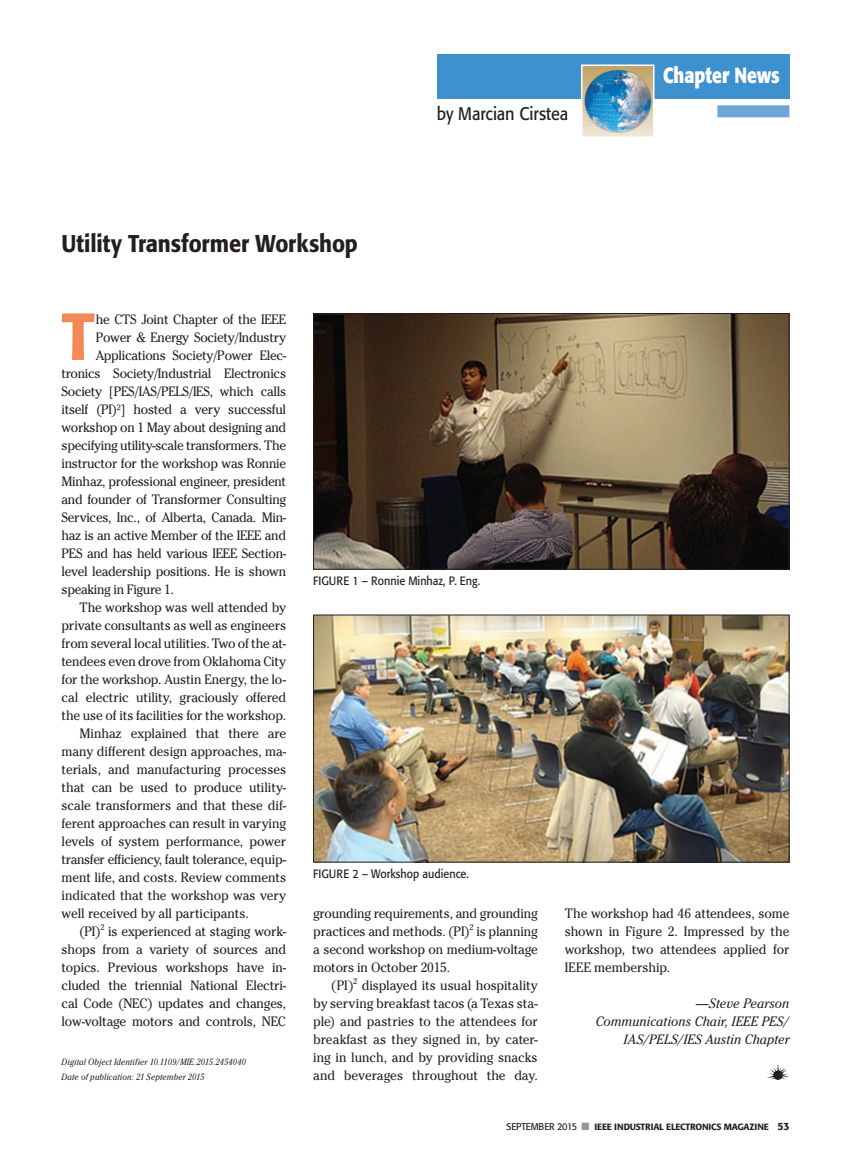
<style>
.page{position:relative;width:851px;height:1161px;background:#fff}
.page>*{position:absolute;margin:0;border:0;box-sizing:border-box;transform-origin:0 0}
.t1{font:500 65.85px "Formata";color:#f58956}
.t2{font:500 24px "Formata";letter-spacing:-.005em;color:#231f20;scale:.9 1}
.t3{font:700 21.75px "Formata";color:#fff;scale:.8 1}
.t4{font:18px "Formata";letter-spacing:-.005em;color:#231f20;scale:.9 1}
.t5{font:13.5px/18px "Cheltenham Std";letter-spacing:-.015em;color:#231f20;text-align:justify;scale:.95 1}
.t6{font:italic 13.5px/18px "Cheltenham Std";letter-spacing:.01em;color:#231f20;text-align:right;scale:.95 1}
.t7{font:12px "Formata";color:#231f20;scale:.9 1}
.t8{font:italic 9px/15px "Cheltenham Std";letter-spacing:.015em;color:#231f20;scale:.9 1}
.t9{font:500 9px "Formata";letter-spacing:-.02em;color:#231f20}
.s1{font-weight:400;font-size:9.75px}
.s2{color:#939598}
.s3{font-size:10.5px}
</style>
<div class="page">
<div style="left:436px;top:54px;width:353px;height:45px;background:#3d91ce"></div>
<div style="left:717px;top:105px;width:72px;height:12px;background:#6fa4d7"></div>
<img style="left:584px;top:67px;width:67px;height:68px">
<div style="left:581px;top:64px;width:73px;height:74px;border:2px solid #fff"></div>
<svg style="left:767px;top:1064px;width:22px;height:15px"></svg>
<img style="left:315px;top:315px;width:472px;height:253px">
<div style="left:313px;top:313px;width:476px;height:257px;border:1px solid #231f20"></div>
<img style="left:315px;top:617px;width:472px;height:243px">
<div style="left:313px;top:615px;width:476px;height:247px;border:1px solid #231f20"></div>
<h2 class="t2" style="left:62px;top:229px;width:331px">UTILITY TRANSFORMER WORKSHOP</h2>
<h3 class="t4" style="left:436px;top:102px;width:148px">by Marcian Cirstea</h3>
<h3 class="t3" style="left:663px;top:62px;width:147px">Chapter News</h3>
<h1 class="t1" style="left:62px;top:296px;width:34px">T</h1>
<p class="t5" style="left:96px;top:310px;width:202px">he CTS Joint Chapter of the IEEE</p>
<p class="t5" style="left:96px;top:328px;width:202px">Power &amp; Energy Society/Industry</p>
<p class="t5" style="left:96px;top:346px;width:202px">Applications Society/Power Elec-</p>
<p class="t5" style="left:62px;top:364px;width:238px">tronics Society/Industrial Electronics</p>
<p class="t5" style="left:62px;top:382px;width:238px">Society [PES/IAS/PELS/IES, which calls</p>
<p class="t5" style="left:62px;top:400px;width:238px">itself (PI)²] hosted a very successful</p>
<p class="t5" style="left:62px;top:418px;width:238px">workshop on 1 May about designing and</p>
<p class="t5" style="left:62px;top:436px;width:238px">specifying utility-scale transformers. The</p>
<p class="t5" style="left:62px;top:454px;width:238px">instructor for the workshop was Ronnie</p>
<p class="t5" style="left:62px;top:472px;width:238px">Minhaz, professional engineer, president</p>
<p class="t5" style="left:62px;top:490px;width:238px">and founder of Transformer Consulting</p>
<p class="t5" style="left:62px;top:508px;width:238px">Services, Inc., of Alberta, Canada. Min-</p>
<p class="t5" style="left:62px;top:526px;width:238px">haz is an active Member of the IEEE and</p>
<p class="t5" style="left:62px;top:544px;width:238px">PES and has held various IEEE Section-</p>
<p class="t5" style="left:62px;top:562px;width:238px">level leadership positions. He is shown</p>
<p class="t5" style="left:62px;top:580px;width:120px">speaking in Figure 1.</p>
<p class="t5" style="left:79px;top:598px;width:219px">The workshop was well attended by</p>
<p class="t5" style="left:62px;top:616px;width:238px">private consultants as well as engineers</p>
<p class="t5" style="left:62px;top:634px;width:238px">from several local utilities. Two of the at-</p>
<p class="t5" style="left:62px;top:652px;width:238px">tendees even drove from Oklahoma City</p>
<p class="t5" style="left:62px;top:670px;width:238px">for the workshop. Austin Energy, the lo-</p>
<p class="t5" style="left:62px;top:688px;width:238px">cal electric utility, graciously offered</p>
<p class="t5" style="left:62px;top:706px;width:238px">the use of its facilities for the workshop.</p>
<p class="t5" style="left:79px;top:724px;width:219px">Minhaz explained that there are</p>
<p class="t5" style="left:62px;top:742px;width:238px">many different design approaches, ma-</p>
<p class="t5" style="left:62px;top:760px;width:238px">terials, and manufacturing processes</p>
<p class="t5" style="left:62px;top:778px;width:238px">that can be used to produce utility-</p>
<p class="t5" style="left:62px;top:796px;width:238px">scale transformers and that these dif-</p>
<p class="t5" style="left:62px;top:814px;width:238px">ferent approaches can result in varying</p>
<p class="t5" style="left:62px;top:832px;width:238px">levels of system performance, power</p>
<p class="t5" style="left:62px;top:850px;width:238px">transfer efficiency, fault tolerance, equip-</p>
<p class="t5" style="left:62px;top:868px;width:238px">ment life, and costs. Review comments</p>
<p class="t5" style="left:62px;top:886px;width:238px">indicated that the workshop was very</p>
<p class="t5" style="left:62px;top:904px;width:199px">well received by all participants.</p>
<p class="t5" style="left:79px;top:922px;width:219px">(PI)<sup>2</sup> is experienced at staging work-</p>
<p class="t5" style="left:61px;top:940px;width:238px">shops from a variety of sources and</p>
<p class="t5" style="left:61px;top:958px;width:238px">topics. Previous workshops have in-</p>
<p class="t5" style="left:61px;top:976px;width:238px">cluded the triennial National Electri-</p>
<p class="t5" style="left:61px;top:994px;width:238px">cal Code (NEC) updates and changes,</p>
<p class="t5" style="left:61px;top:1012px;width:238px">low-voltage motors and controls, NEC</p>
<p class="t8" style="left:62px;top:1054px;width:206px">Digital Object Identifier 10.1109/MIE.2015.2454040<br>Date of publication: 21 September 2015</p>
<p class="t7" style="left:313px;top:574px;width:187px">FIGURE 1 – Ronnie Minhaz, P. Eng.</p>
<p class="t7" style="left:313px;top:867px;width:175px">FIGURE 2 – Workshop audience.</p>
<p class="t5" style="left:313px;top:904px;width:238px">grounding requirements, and grounding practices and methods. (PI)<sup>2</sup> is planning a second workshop on medium-voltage motors in October 2015.</p>
<p class="t5" style="left:313px;top:976px;width:238px;text-indent:18px">(PI)<sup>2</sup> displayed its usual hospitality by serving breakfast tacos (a Texas sta&shy;ple) and pastries to the attendees for breakfast as they signed in, by cater&shy;ing in lunch, and by providing snacks and beverages throughout the day.</p>
<p class="t5" style="left:564px;top:904px;width:238px">The workshop had 46 attendees, some shown in Figure 2. Impressed by the workshop, two attendees applied for IEEE membership.</p>
<p class="t6" style="left:595px;top:994px;width:205px">—Steve Pearson<br>Communications Chair, IEEE PES/<br>IAS/PELS/IES Austin Chapter</p>
<p class="t9" style="left:506px;top:1122px;width:284px"><span class="s1">september 2015</span> <span class="s2">■</span> IEEE INDUSTRIAL ELECTRONICS MAGAZINE <span class="s3">53</span></p>
</div>
